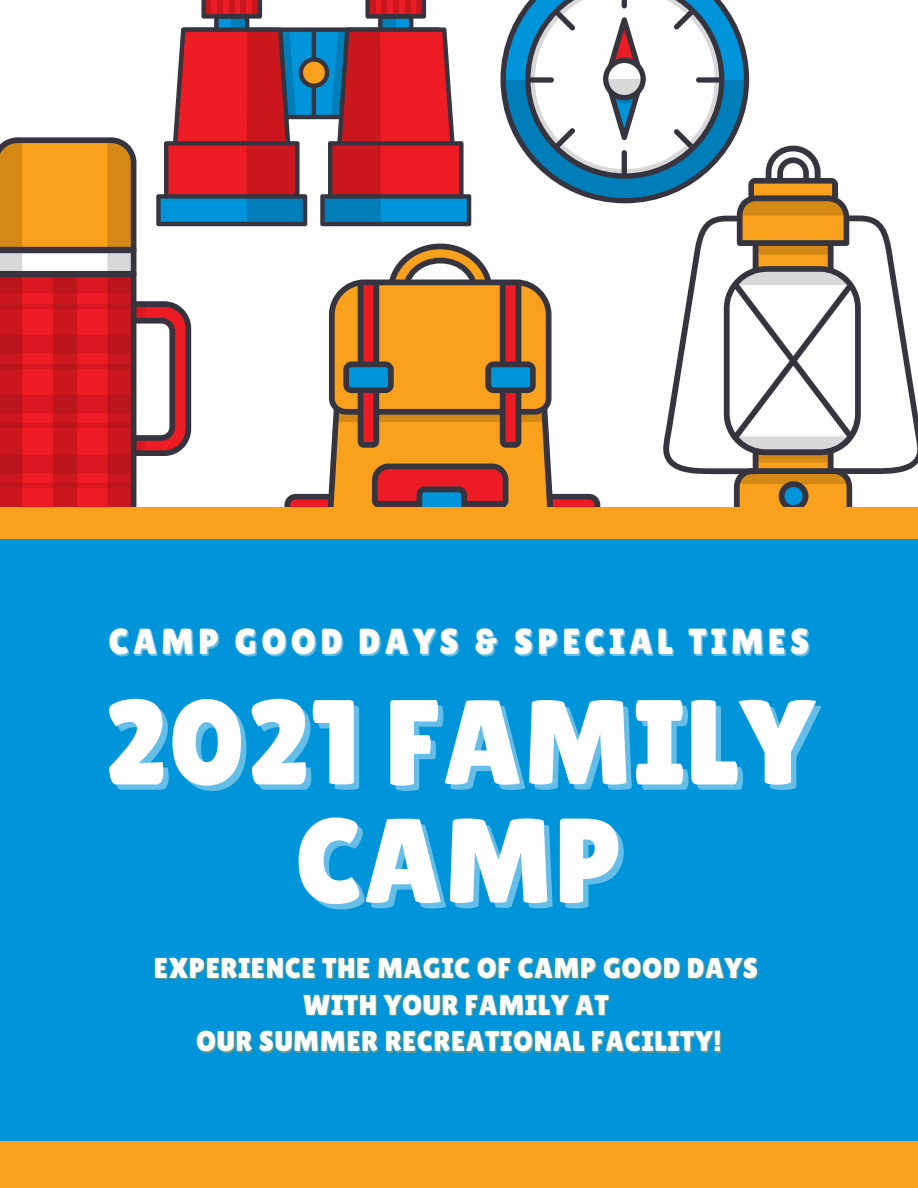
<style>
.page{position:relative;width:918px;height:1188px;background:#fff}
.page>*{position:absolute;margin:0;border:0;box-sizing:border-box;transform-origin:0 0}
.t1{font:120.45px/123.8px "Lilita One";letter-spacing:.01em;color:#fdfdfd;text-align:center}
.t2{font:36.15px "Lilita One";letter-spacing:.12em;color:#fdfdfd}
.t3{font:28.65px "Lilita One";letter-spacing:.02em;color:#fdfdfd}
.s1{color:rgb(253 253 253/.4)}
</style>
<div class="page">
<svg style="left:0;top:0;width:918px;height:507px"></svg>
<div style="left:0;top:507px;width:918px;height:681px;background:#0094da"></div>
<div style="left:0;top:507px;width:918px;height:32px;background:#f9a11c"></div>
<div style="left:0;top:1142px;width:918px;height:46px;background:#f9a11c"></div>
<p class="t2" style="left:109px;top:621px;width:702px">CAMP GOOD DAYS &amp; SPECIAL TIMES</p>
<p class="t1" style="left:104px;top:680px;width:712px">2021 FAMILY<br><span class="s1">CAMP</span></p>
<p class="t3" style="left:154px;top:951px;width:606px">EXPERIENCE THE MAGIC OF CAMP GOOD DAYS</p>
<p class="t3" style="left:303px;top:988px;width:307px">WITH YOUR FAMILY AT</p>
<p class="t3" style="left:196px;top:1025px;width:527px">OUR SUMMER RECREATIONAL FACILITY!</p>
</div>
